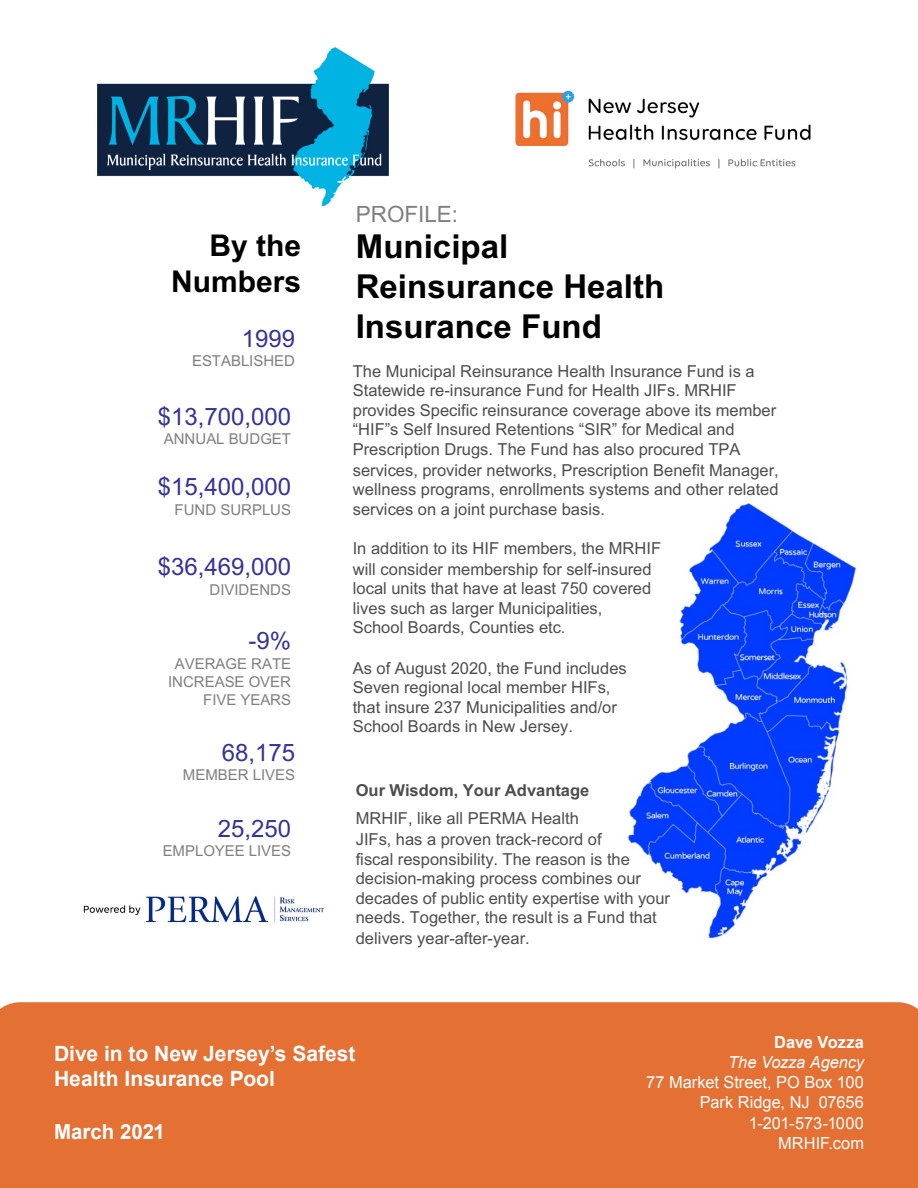
<style>
.page{position:relative;width:918px;height:1188px;background:#fff}
.page>*{position:absolute;margin:0;border:0;box-sizing:border-box;transform-origin:0 0}
.t1{font:700 33px/39.8px "Arial";color:#000}
.t2{font:700 30px/36px "Arial";color:#000;text-align:right}
.t3{font:24px "Arial";color:#339}
.t4{font:22.5px "Arial";color:#808080}
.t5{font:700 21.15px/25.7px "Arial";color:#fff}
.t6{font:700 21px "Arial";letter-spacing:-.005em;color:#fff}
.t7{font:700 20.85px "Arial";color:#fff}
.t8{font:16.65px/20.2px "Arial";color:#fff;text-align:right}
.t9{font:italic 16.65px "Arial";letter-spacing:-.005em;color:#fff}
.t10{font:700 16.65px "Arial";color:#fff}
.t11{font:16.5px/19.6px "Arial";color:#4d4d4d}
.t12{font:italic 16.5px/19.5px "Arial";color:#fff;text-align:right}
.t13{font:16.5px "Arial";color:#fff}
.t14{font:15px/18px "Arial";letter-spacing:-.005em;color:#808080;text-align:right}
.s1{font-weight:700}
.s2{font-style:normal}
</style>
<div class="page">
<img style="left:626px;top:503px;width:230px;height:436px">
<img style="left:83px;top:896px;width:241px;height:27px">
<img style="left:515px;top:90px;width:296px;height:79px">
<img style="left:97px;top:48px;width:291px;height:157px">
<div style="left:0;top:1002px;width:918px;height:186px;background:#e47033"></div>
<p class="t2" style="left:171px;top:228px;width:132px">By the<br>Numbers</p>
<p class="t3" style="left:242px;top:322px;width:55px">1999</p>
<p class="t14" style="left:192px;top:352px;width:104px">ESTABLISHED</p>
<p class="t3" style="left:158px;top:400px;width:135px">$13,700,000</p>
<p class="t14" style="left:164px;top:430px;width:129px">ANNUAL BUDGET</p>
<p class="t3" style="left:158px;top:470px;width:135px">$15,400,000</p>
<p class="t14" style="left:174px;top:500px;width:118px">FUND SURPLUS</p>
<p class="t3" style="left:158px;top:550px;width:135px">$36,469,000</p>
<p class="t14" style="left:210px;top:580px;width:83px">DIVIDENDS</p>
<p class="t3" style="left:248px;top:624px;width:44px">-9%</p>
<p class="t14" style="left:168px;top:654px;width:125px">AVERAGE RATE<br>INCREASE OVER<br>FIVE YEARS</p>
<p class="t3" style="left:222px;top:736px;width:75px">68,175</p>
<p class="t14" style="left:183px;top:766px;width:114px">MEMBER LIVES</p>
<p class="t3" style="left:218px;top:812px;width:75px">25,250</p>
<p class="t14" style="left:163px;top:842px;width:130px">EMPLOYEE LIVES</p>
<p class="t4" style="left:356px;top:199px;width:104px">PROFILE:</p>
<p class="t1" style="left:356px;top:227px;width:310px">Municipal<br>Reinsurance Health<br>Insurance Fund</p>
<p class="t11" style="left:353px;top:361px;width:427px">The Municipal Reinsurance Health Insurance Fund is a Statewide re-insurance Fund for Health JIFs. MRHIF provides Specific reinsurance coverage above its member “HIF”s Self Insured Retentions “SIR” for Medical and Prescription Drugs. The Fund has also procured TPA services, provider networks, Prescription Benefit Manager, wellness programs, enrollments systems and other related services on a joint purchase basis.</p>
<p class="t11" style="left:353px;top:538px;width:310px">In addition to its HIF members, the MRHIF will consider membership for self-insured local units that have at least 750 covered lives such as larger Municipalities,<br>School Boards, Counties etc.</p>
<p class="t11" style="left:353px;top:658px;width:275px">As of August 2020, the Fund includes Seven regional local member HIFs, that insure 237 Municipalities and/or School Boards in New Jersey.</p>
<p class="t11" style="left:356px;top:776px;width:235px;line-height:28.5px"><span class="s1">Our Wisdom, Your Advantage<br></span>MRHIF, like all PERMA Health</p>
<p class="t11" style="left:356px;top:830px;width:316px">JIFs, has a proven track-record of<br>fiscal responsibility. The reason is the decision-making process combines our decades of public entity expertise with your needs. Together, the result is a Fund that</p>
<p class="t11" style="left:356px;top:929px;width:175px">delivers year-after-year.</p>
<p class="t10" style="left:774px;top:1031px;width:91px">Dave Vozza</p>
<p class="t9" style="left:728px;top:1051px;width:137px">The Vozza Agency</p>
<p class="t8" style="left:646px;top:1072px;width:219px">77 Market Street, PO Box 100<br>Park Ridge, NJ 07656</p>
<p class="t8" style="left:749px;top:1113px;width:117px">1-201-573-1000</p>
<p class="t8" style="left:778px;top:1133px;width:87px">MRHIF.com</p>
<p class="t5" style="left:54px;top:1041px;width:303px">Dive in to New Jersey’s Safest<br>Health Insurance Pool</p>
<p class="t6" style="left:114px;top:1044px;width:221px">Health Insurance Pool</p>
<p class="t12" style="left:670px;top:1044px;width:167px">Park Ridge, NJ 07656<br><span class="s2">1-201-573-1000</span></p>
<p class="t13" style="left:748px;top:1083px;width:90px">MRHIF.com</p>
<p class="t7" style="left:54px;top:1118px;width:112px">March 2021</p>
</div>
